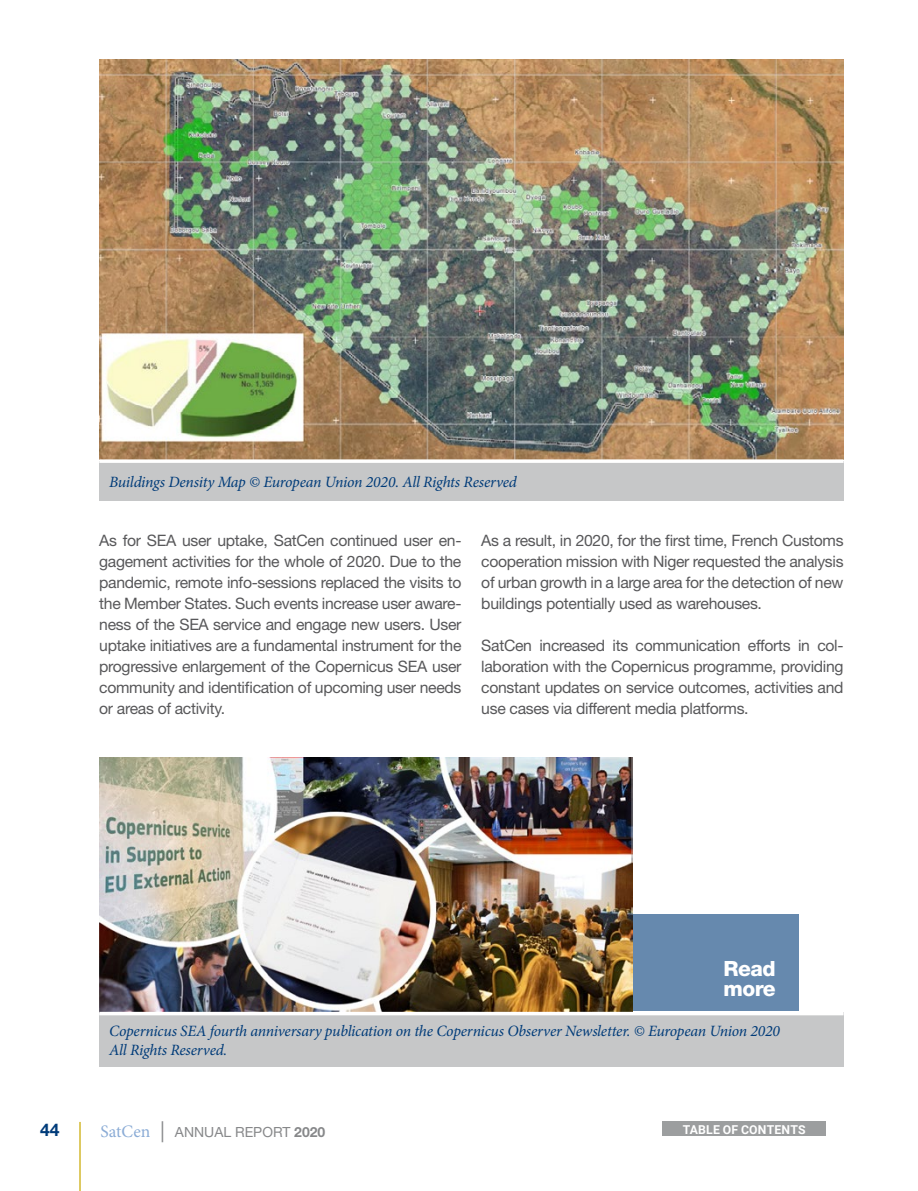
<style>
.page{position:relative;width:918px;height:1191px;background:#fff}
.page>*{position:absolute;margin:0;border:0;box-sizing:border-box;transform-origin:0 0}
.t1{font:800 21px "Helvetica Neue";letter-spacing:-.02em;color:#fff}
.t2{font:700 17.5px "Helvetica Neue";color:#003b79}
.TEXTO_CORRIDO{font:15.75px/21px "Helvetica Neue";letter-spacing:-.02em;color:#58585a;text-align:justify}
.PIE_DE_FOTO{font:italic 15.75px "Minion Pro";letter-spacing:-.015em;color:#003b79}
.t3{font:14px "Helvetica Neue";color:#87888a}
.t4{font:700 12.25px "Roboto";letter-spacing:.015em;color:#fff}
.s1{font-family:"Minion Pro";font-size:17.5px;color:#8bacd6}
.s2{font-family:"Minion Pro";font-size:21px}
.s3{font-weight:700}
</style>
<div class="page">
<hr style="left:79px;top:1122px;width:2px;height:69px;background:#c9a800">
<div style="left:662px;top:1121px;width:164px;height:15px;background:#9c9e9f"></div>
<img style="left:99px;top:60px;width:744px;height:399px">
<div style="left:99px;top:461px;width:744px;height:40px;background:#c6c7c8"></div>
<div style="left:99px;top:1012px;width:744px;height:55px;background:#c6c7c8"></div>
<svg style="left:99px;top:459px;width:744px;height:4px"></svg>
<img style="left:99px;top:757px;width:534px;height:254px">
<svg style="left:99px;top:1011px;width:744px;height:4px;background:#e8e5e3"></svg>
<div style="left:633px;top:914px;width:165px;height:96px;background:#6689ae"></div>
<p class="PIE_DE_FOTO" style="left:109px;top:471px;width:409px">Buildings Density Map © European Union 2020. All Rights Reserved</p>
<p class="TEXTO_CORRIDO" style="left:99px;top:530px;width:364px">As for SEA user uptake, SatCen continued user en&shy;gagement activities for the whole of 2020. Due to the pandemic, remote info-sessions replaced the visits to the Member States. Such events increase user aware&shy;ness of the SEA service and engage new users. User uptake initiatives are a fundamental instrument for the progressive enlargement of the Copernicus SEA user community and identification of upcoming user needs or areas of activity.</p>
<p class="TEXTO_CORRIDO" style="left:481px;top:530px;width:364px">As a result, in 2020, for the first time, French Customs cooperation mission with Niger requested the analysis of urban growth in a large area for the detection of new buildings potentially used as warehouses.</p>
<p class="TEXTO_CORRIDO" style="left:481px;top:635px;width:364px">SatCen increased its communication efforts in col&shy;laboration with the Copernicus programme, providing constant updates on service outcomes, activities and use cases via different media platforms.</p>
<p class="t1" style="left:723px;top:956px;width:54px">Read</p>
<p class="t1" style="left:723px;top:975px;width:54px">more</p>
<p class="PIE_DE_FOTO" style="left:109px;top:1020px;width:672px">Copernicus SEA fourth anniversary publication on the Copernicus Observer Newsletter. © European Union 2020</p>
<p class="PIE_DE_FOTO" style="left:109px;top:1039px;width:120px">All Rights Reserved.</p>
<p class="t2" style="left:40px;top:1118px;width:21px">44</p>
<p class="t3" style="left:100px;top:1123px;width:226px"><span class="s1">SatCen</span> <span class="s2">|</span> ANNUAL REPORT <span class="s3">2020</span></p>
<p class="t4" style="left:683px;top:1120px;width:124px">TABLE OF CONTENTS</p>
</div>
